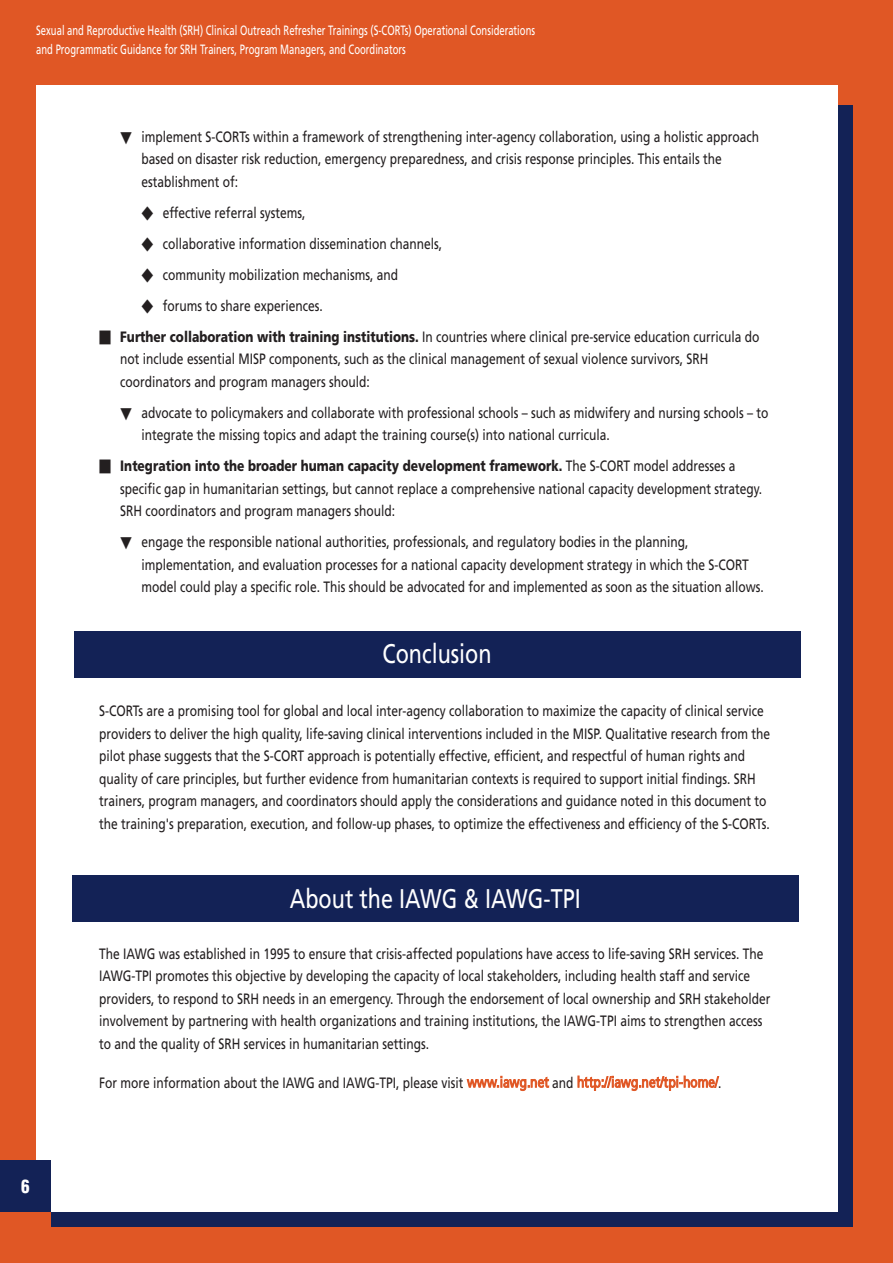
<style>
.page{position:relative;width:893px;height:1263px;background:#e05725}
.page>*{position:absolute;margin:0;border:0;box-sizing:border-box;transform-origin:0 0}
.t1{font:27px "Frutiger Roman";color:#fff;scale:.8 1}
.t2{font:900 condensed 18px "Helvetica";color:#fff;scale:.95 1}
.t3{font:15px/22.5px "Frutiger Roman";color:#231f20;scale:.8 1}
.t4{font:900 15px "Frutiger";color:#231f20;scale:.8 1}
.t5{font:13.5px/18.8px "Frutiger Roman";color:#fff;scale:.7 1}
.s1{font-family:"Frutiger";font-weight:900}
.s2{font-family:"Frutiger Roman";font-weight:400}
.s3{color:#e05725}
</style>
<div class="page">
<div style="left:51px;top:105px;width:802px;height:1121px;background:#132256"></div>
<div style="left:36px;top:85px;width:802px;height:1127px;background:#fff"></div>
<div style="left:0;top:1161px;width:51px;height:51px;background:#132256"></div>
<div style="left:74px;top:631px;width:726px;height:47px;background:#132256"></div>
<div style="left:72px;top:875px;width:727px;height:47px;background:#132256"></div>
<p class="t5" style="left:36px;top:21px;width:714px">Sexual and Reproductive Health (SRH) Clinical Outreach Refresher Trainings (S-CORTs) Operational Considerations and Programmatic Guidance for SRH Trainers, Program Managers, and Coordinators</p>
<p class="t3" style="left:142px;top:125px;width:773px;text-indent:-21px">▼ implement S-CORTs within a framework of strengthening inter-agency collaboration, using a holistic approach based on disaster risk reduction, emergency preparedness, and crisis response principles. This entails the establishment of:</p>
<p class="t3" style="left:142px;top:201px;width:206px">◆ effective referral systems,</p>
<p class="t3" style="left:142px;top:232px;width:377px">◆ collaborative information dissemination channels,</p>
<p class="t3" style="left:142px;top:263px;width:322px">◆ community mobilization mechanisms, and</p>
<p class="t3" style="left:142px;top:294px;width:228px">◆ forums to share experiences.</p>
<p class="t3" style="left:120px;top:325px;width:801px;text-indent:-21px">■ <span class="s1">Further collaboration with training institutions.</span> In countries where clinical pre-service education curricula do not include essential MISP components, such as the clinical management of sexual violence survivors, SRH coordinators and program managers should:</p>
<p class="t3" style="left:142px;top:401px;width:785px;text-indent:-21px">▼ advocate to policymakers and collaborate with professional schools – such as midwifery and nursing schools – to integrate the missing topics and adapt the training course(s) into national curricula.</p>
<p class="t4" style="left:99px;top:457px;width:797px">■ Integration into the broader human capacity development framework. <span class="s2">The S-CORT model addresses a</span></p>
<p class="t3" style="left:120px;top:477px;width:804px">specific gap in humanitarian settings, but cannot replace a comprehensive national capacity development strategy.<br>SRH coordinators and program managers should:</p>
<p class="t3" style="left:142px;top:531px;width:779px;text-indent:-21px">▼ engage the responsible national authorities, professionals, and regulatory bodies in the planning, implementation, and evaluation processes for a national capacity development strategy in which the S-CORT model could play a specific role. This should be advocated for and implemented as soon as the situation allows.</p>
<h1 class="t1" style="left:382px;top:637px;width:138px">Conclusion</h1>
<p class="t3" style="left:99px;top:700px;width:840px">S-CORTs are a promising tool for global and local inter-agency collaboration to maximize the capacity of clinical service providers to deliver the high quality, life-saving clinical interventions included in the MISP. Qualitative research from the pilot phase suggests that the S-CORT approach is potentially effective, efficient, and respectful of human rights and quality of care principles, but further evidence from humanitarian contexts is required to support initial findings. SRH trainers, program managers, and coordinators should apply the considerations and guidance noted in this document to the training's preparation, execution, and follow-up phases, to optimize the effectiveness and efficiency of the S-CORTs.</p>
<h1 class="t1" style="left:290px;top:883px;width:365px">About the IAWG &amp; IAWG-TPI</h1>
<p class="t2" style="left:21px;top:1177px;width:10px">6</p>
<p class="t3" style="left:99px;top:942px;width:841px">The IAWG was established in 1995 to ensure that crisis-affected populations have access to life-saving SRH services. The IAWG-TPI promotes this objective by developing the capacity of local stakeholders, including health staff and service providers, to respond to SRH needs in an emergency. Through the endorsement of local ownership and SRH stakeholder involvement by partnering with health organizations and training institutions, the IAWG-TPI aims to strengthen access to and the quality of SRH services in humanitarian settings.</p>
<p class="t3" style="left:99px;top:1071px;width:779px">For more information about the IAWG and IAWG-TPI, please visit <span class="s3">www.iawg.net</span> and <span class="s3">http://iawg.net/tpi-home/</span>.</p>
</div>
